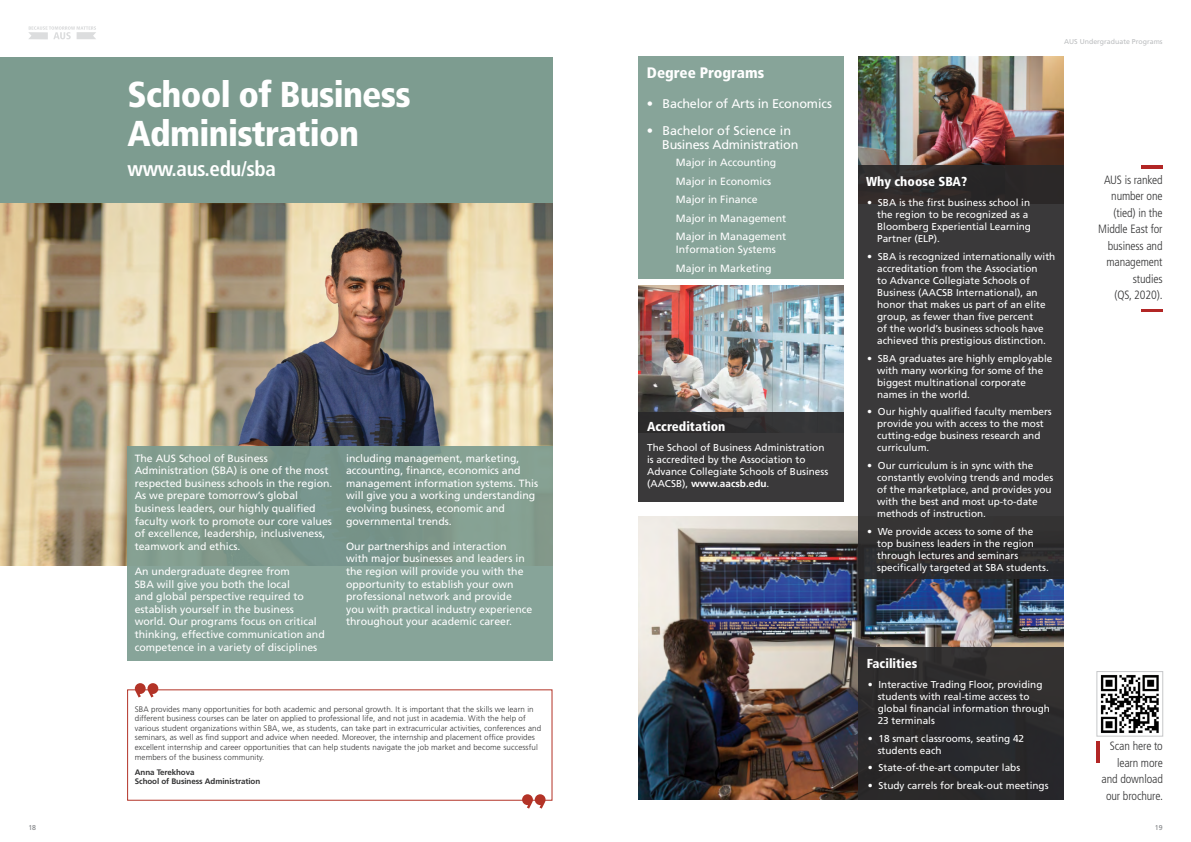
<style>
.page{position:relative;width:1191px;height:842px;background:#fff}
.page>*{position:absolute;margin:0;border:0;box-sizing:border-box;transform-origin:0 0}
.t1{font:900 condensed 36px/39.2px "Frutiger";letter-spacing:-.02em;color:#fff}
.t2{font:700 condensed 21px "Frutiger";letter-spacing:-.02em;color:#fff}
.t3{font:900 condensed 15.2px "Frutiger";color:#fff}
.t4{font:900 condensed 13px "Frutiger";color:#fff}
.t5{font:12.6px/14.8px "Frutiger";letter-spacing:-.015em;color:#fff}
.t6{font:300 condensed 12px/16.4px "Frutiger";letter-spacing:-.01em;color:#333334;text-align:right}
.t7{font:10.5px/12.6px "Frutiger";color:#fff}
.t8{font:10px/12px "Frutiger";color:#fff}
.t9{font:300 8px/9.6px "Frutiger";letter-spacing:.01em;color:#333334}
.t10{font:700 8px/9.6px "Frutiger";letter-spacing:-.01em;color:#333334}
.t11{font:7px "Frutiger";color:#bcbec0}
.t12{font:7px "Frutiger";color:#808285}
.s1{font-weight:700}
</style>
<div class="page">
<svg style="left:28px;top:26px;width:68px;height:13px"></svg>
<img style="left:638px;top:516px;width:425px;height:283px">
<img style="left:858px;top:57px;width:205px;height:109px">
<div style="left:0;top:57px;width:553px;height:146px;background:#7d9c90"></div>
<img style="left:0;top:203px;width:553px;height:363px">
<div style="left:128px;top:446px;width:425px;height:215px;background:linear-gradient(to bottom,#7c978a,#88a69b)"></div>
<svg style="left:858px;top:166px;width:205px;height:413px;background:#373536"></svg>
<div style="left:857px;top:647px;width:206px;height:152px;background:#292829"></div>
<img style="left:638px;top:286px;width:205px;height:126px">
<div style="left:638px;top:57px;width:205px;height:222px;background:#87a499"></div>
<div style="left:127px;top:689px;width:425px;height:112px;border:1px solid #b33327"></div>
<svg style="left:135px;top:683px;width:23px;height:14px"></svg>
<svg style="left:522px;top:794px;width:23px;height:15px"></svg>
<div style="left:638px;top:412px;width:205px;height:90px;background:linear-gradient(to right,#363536,#39393a)"></div>
<hr style="left:1141px;top:166px;width:21px;height:2px;background:#b22625">
<hr style="left:1141px;top:309px;width:21px;height:3px;background:#b22625">
<hr style="left:1096px;top:741px;width:3px;height:21px;background:#b22625">
<img style="left:1100px;top:675px;width:59px;height:58px">
<div style="left:1096px;top:671px;width:66px;height:65px;border:1px solid #c7c8ca"></div>
<h1 class="t1" style="left:128px;top:74px;width:285px">School of Business<br>Administration</h1>
<h2 class="t2" style="left:128px;top:156px;width:150px">www.aus.edu/sba</h2>
<p class="t7" style="left:135px;top:452px;width:199px">The AUS School of Business Administration (SBA) is one of the most respected business schools in the region.<br>As we prepare tomorrow’s global business leaders, our highly qualified faculty work to promote our core values of excellence, leadership, inclusiveness, teamwork and ethics.</p>
<p class="t7" style="left:135px;top:565px;width:192px">An undergraduate degree from<br>SBA will give you both the local<br>and global perspective required to establish yourself in the business world. Our programs focus on critical thinking, effective communication and competence in a variety of disciplines</p>
<p class="t7" style="left:346px;top:452px;width:193px">including management, marketing, accounting, finance, economics and management information systems. This will give you a working understanding evolving business, economic and governmental trends.</p>
<p class="t7" style="left:346px;top:540px;width:188px">Our partnerships and interaction<br>with major businesses and leaders in the region will provide you with the opportunity to establish your own professional network and provide you with practical industry experience throughout your academic career.</p>
<p class="t9" style="left:135px;top:704px;width:408px">SBA provides many opportunities for both academic and personal growth. It is important that the skills we learn in different business courses can be later on applied to professional life, and not just in academia. With the help of various student organizations within SBA, we, as students, can take part in extracurricular activities, conferences and seminars, as well as find support and advice when needed. Moreover, the internship and placement office provides excellent internship and career opportunities that can help students navigate the job market and become successful members of the business community.</p>
<p class="t10" style="left:135px;top:767px;width:127px">Anna Terekhova<br>School of Business Administration</p>
<h3 class="t3" style="left:647px;top:64px;width:119px">Degree Programs</h3>
<p class="t5" style="left:647px;top:96px;width:187px">• Bachelor of Arts in Economics</p>
<p class="t5" style="left:662px;top:123px;width:138px;text-indent:-15px">• Bachelor of Science in<br>Business Administration</p>
<p class="t7" style="left:676px;top:153px;width:112px;line-height:18.6px">Major in Accounting<br>Major in Economics<br>Major in Finance<br>Major in Management<br>Major in Management</p>
<p class="t7" style="left:676px;top:240px;width:101px;line-height:18.6px">Information Systems<br>Major in Marketing</p>
<h3 class="t4" style="left:647px;top:418px;width:80px">Accreditation</h3>
<p class="t8" style="left:647px;top:442px;width:183px">The School of Business Administration is accredited by the Association to Advance Collegiate Schools of Business (AACSB), <span class="s1">www.aacsb.edu</span>.</p>
<p class="t11" style="left:1064px;top:37px;width:100px">AUS Undergraduate Programs</p>
<h3 class="t4" style="left:866px;top:173px;width:102px">Why choose SBA?</h3>
<p class="t8" style="left:877px;top:197px;width:155px;text-indent:-10px">• SBA is the first business school in the region to be recognized as a<br>Bloomberg Experiential Learning<br>Partner (ELP).</p>
<p class="t8" style="left:877px;top:250px;width:180px;text-indent:-10px">• SBA is recognized internationally with accreditation from the Association<br>to Advance Collegiate Schools of Business (AACSB International), an honor that makes us part of an elite group, as fewer than five percent<br>of the world’s business schools have achieved this prestigious distinction.</p>
<p class="t8" style="left:877px;top:352px;width:177px;text-indent:-10px">• SBA graduates are highly employable with many working for some of the biggest multinational corporate names in the world.</p>
<p class="t8" style="left:877px;top:406px;width:176px;text-indent:-10px">• Our highly qualified faculty members provide you with access to the most cutting-edge business research and curriculum.</p>
<p class="t8" style="left:877px;top:459px;width:178px;text-indent:-10px">• Our curriculum is in sync with the constantly evolving trends and modes of the marketplace, and provides you with the best and most up-to-date methods of instruction.</p>
<p class="t8" style="left:877px;top:525px;width:173px;text-indent:-10px">• We provide access to some of the top business leaders in the region through lectures and seminars specifically targeted at SBA students.</p>
<h3 class="t4" style="left:866px;top:655px;width:52px">Facilities</h3>
<p class="t8" style="left:877px;top:679px;width:174px;text-indent:-10px">• Interactive Trading Floor, providing students with real-time access to global financial information through<br>23 terminals</p>
<p class="t8" style="left:877px;top:732px;width:148px;text-indent:-10px">• 18 smart classrooms, seating 42 students each</p>
<p class="t8" style="left:867px;top:762px;width:154px">• State-of-the-art computer labs</p>
<p class="t8" style="left:867px;top:780px;width:182px">• Study carrels for break-out meetings</p>
<p class="t6" style="left:1098px;top:172px;width:66px">AUS is ranked number one (tied) in the<br>Middle East for business and management studies<br>(QS, 2020).</p>
<p class="t6" style="left:1101px;top:738px;width:63px">Scan here to learn more and download our brochure.</p>
<p class="t12" style="left:28px;top:824px;width:9px">18</p>
<p class="t12" style="left:1154px;top:824px;width:9px">19</p>
</div>
